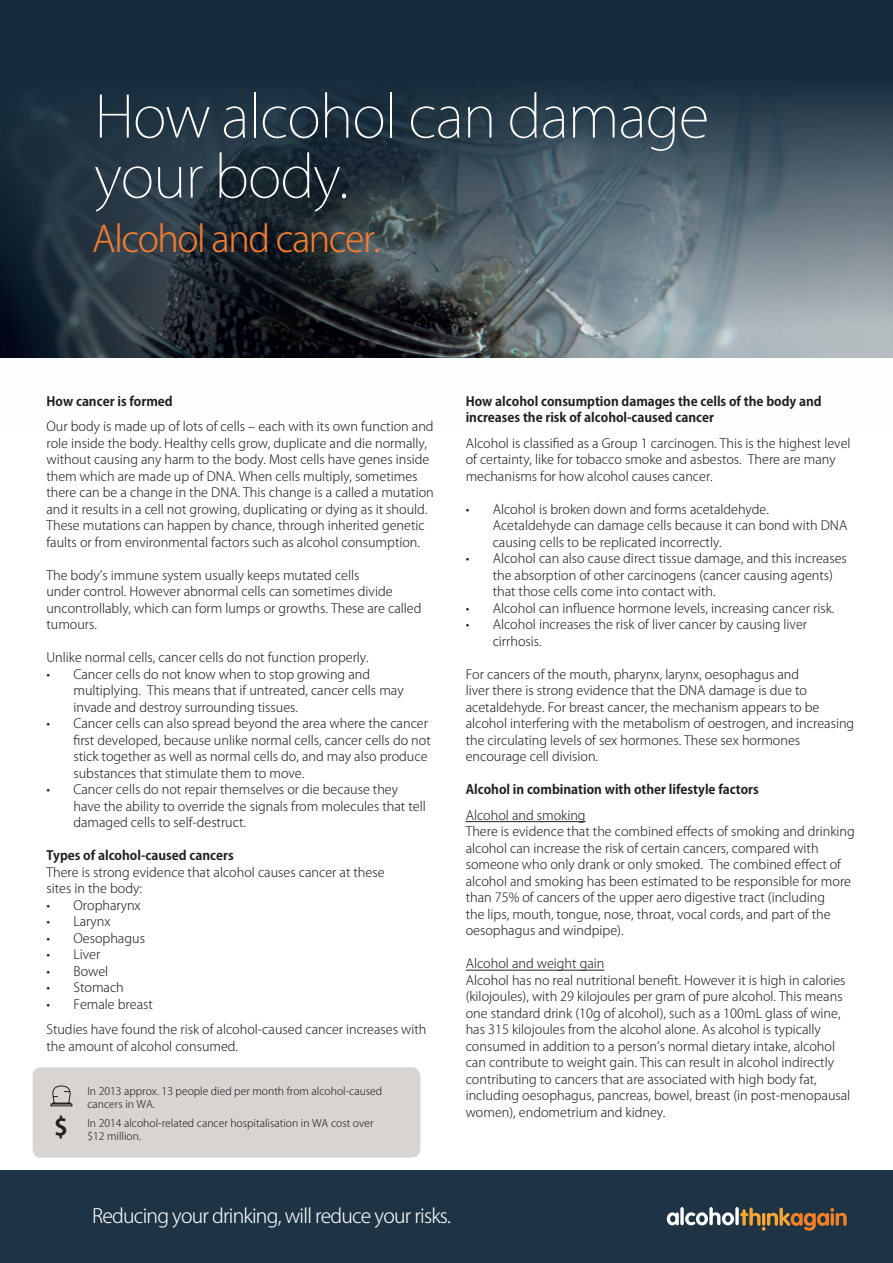
<style>
.page{position:relative;width:893px;height:1263px;background:#fff}
.page>*{position:absolute;margin:0;border:0;box-sizing:border-box;transform-origin:0 0}
.t1{font:200 57px/60px "Koz Go Pr 6 N";letter-spacing:-.02em;color:#fff}
.t2{font:300 36px "Koz Go Pr 6 N";letter-spacing:-.04em;color:#f47c31}
.t3{font:700 24px "Koz Go Pr 6 N";color:#231f20}
.t4{font:300 19.5px "Koz Go Pr 6 N";letter-spacing:-.04em;color:#fff}
.t5{font:300 12.75px/16.5px "Koz Go Pr 6 N";color:#231f20}
.t6{font:700 12.75px/16.5px "Koz Go Pr 6 N";color:#231f20}
.t7{font:300 10.5px/12.6px "Koz Go Pr 6 N";color:#231f20}
</style>
<div class="page">
<div style="left:0;top:1171px;width:893px;height:92px;background:#1e3344"></div>
<svg style="left:667px;top:1212px;width:12px;height:13px"></svg>
<svg style="left:680px;top:1207px;width:4px;height:18px"></svg>
<svg style="left:685px;top:1207px;width:49px;height:18px"></svg>
<svg style="left:735px;top:1207px;width:4px;height:18px"></svg>
<svg style="left:740px;top:1207px;width:107px;height:24px"></svg>
<hr style="left:466px;top:821px;width:120px;height:1px;background:#231f20">
<hr style="left:466px;top:970px;width:138px;height:1px;background:#231f20">
<div style="left:33px;top:1067px;width:387px;height:90px;background:#d7d4d1;border-radius:9px"></div>
<svg style="left:50px;top:1085px;width:23px;height:21px"></svg>
<svg style="left:0;top:0;width:893px;height:358px;background:#364652"></svg>
<h1 class="t1" style="left:95px;top:88px;width:616px">How alcohol can damage your body.</h1>
<h2 class="t2" style="left:92px;top:218px;width:290px">Alcohol and cancer.</h2>
<p class="t6" style="left:46px;top:393px;width:128px">How cancer is formed</p>
<p class="t5" style="left:46px;top:419px;width:389px">Our body is made up of lots of cells – each with its own function and role inside the body. Healthy cells grow, duplicate and die normally, without causing any harm to the body. Most cells have genes inside them which are made up of DNA. When cells multiply, sometimes there can be a change in the DNA. This change is a called a mutation and it results in a cell not growing, duplicating or dying as it should.<br>These mutations can happen by chance, through inherited genetic faults or from environmental factors such as alcohol consumption.</p>
<p class="t5" style="left:46px;top:567px;width:376px">The body’s immune system usually keeps mutated cells<br>under control. However abnormal cells can sometimes divide uncontrollably, which can form lumps or growths. These are called tumours.</p>
<p class="t5" style="left:46px;top:650px;width:324px">Unlike normal cells, cancer cells do not function properly.</p>
<p class="t5" style="left:73px;top:666px;width:332px;text-indent:-27px">• Cancer cells do not know when to stop growing and multiplying. This means that if untreated, cancer cells may invade and destroy surrounding tissues.</p>
<p class="t5" style="left:73px;top:716px;width:359px;text-indent:-27px">• Cancer cells can also spread beyond the area where the cancer first developed, because unlike normal cells, cancer cells do not stick together as well as normal cells do, and may also produce substances that stimulate them to move.</p>
<p class="t5" style="left:73px;top:782px;width:354px;text-indent:-27px">• Cancer cells do not repair themselves or die because they have the ability to override the signals from molecules that tell damaged cells to self-destruct.</p>
<p class="t6" style="left:46px;top:847px;width:189px">Types of alcohol-caused cancers</p>
<p class="t5" style="left:46px;top:864px;width:340px">There is strong evidence that alcohol causes cancer at these sites in the body:</p>
<p class="t5" style="left:46px;top:897px;width:96px">• Oropharynx</p>
<p class="t5" style="left:46px;top:913px;width:66px">• Larynx</p>
<p class="t5" style="left:46px;top:930px;width:100px">• Oesophagus</p>
<p class="t5" style="left:46px;top:946px;width:55px">• Liver</p>
<p class="t5" style="left:46px;top:963px;width:63px">• Bowel</p>
<p class="t5" style="left:46px;top:979px;width:79px">• Stomach</p>
<p class="t5" style="left:46px;top:991px;width:381px;line-height:25.5px">• Female breast<br>Studies have found the risk of alcohol-caused cancer increases with</p>
<p class="t5" style="left:46px;top:1038px;width:193px">the amount of alcohol consumed.</p>
<h3 class="t3" style="left:54px;top:1114px;width:15px">$</h3>
<p class="t7" style="left:87px;top:1085px;width:296px">In 2013 approx. 13 people died per month from alcohol-caused cancers in WA.</p>
<p class="t7" style="left:87px;top:1117px;width:288px">In 2014 alcohol-related cancer hospitalisation in WA cost over</p>
<p class="t7" style="left:87px;top:1130px;width:55px">$12 million.</p>
<p class="t6" style="left:466px;top:393px;width:357px">How alcohol consumption damages the cells of the body and increases the risk of alcohol-caused cancer</p>
<p class="t5" style="left:466px;top:435px;width:386px">Alcohol is classified as a Group 1 carcinogen. This is the highest level of certainty, like for tobacco smoke and asbestos. There are many mechanisms for how alcohol causes cancer.</p>
<p class="t5" style="left:493px;top:501px;width:356px;text-indent:-27px">• Alcohol is broken down and forms acetaldehyde.<br>Acetaldehyde can damage cells because it can bond with DNA causing cells to be replicated incorrectly.</p>
<p class="t5" style="left:493px;top:551px;width:356px;text-indent:-27px">• Alcohol can also cause direct tissue damage, and this increases the absorption of other carcinogens (cancer causing agents) that those cells come into contact with.</p>
<p class="t5" style="left:466px;top:600px;width:370px">• Alcohol can influence hormone levels, increasing cancer risk.</p>
<p class="t5" style="left:493px;top:617px;width:316px;text-indent:-27px">• Alcohol increases the risk of liver cancer by causing liver cirrhosis.</p>
<p class="t5" style="left:466px;top:666px;width:390px">For cancers of the mouth, pharynx, larynx, oesophagus and<br>liver there is strong evidence that the DNA damage is due to acetaldehyde. For breast cancer, the mechanism appears to be alcohol interfering with the metabolism of oestrogen, and increasing the circulating levels of sex hormones. These sex hormones encourage cell division.</p>
<p class="t6" style="left:466px;top:782px;width:295px">Alcohol in combination with other lifestyle factors</p>
<p class="t5" style="left:466px;top:807px;width:391px">Alcohol and smoking<br>There is evidence that the combined effects of smoking and drinking alcohol can increase the risk of certain cancers, compared with someone who only drank or only smoked. The combined effect of alcohol and smoking has been estimated to be responsible for more than 75% of cancers of the upper aero digestive tract (including<br>the lips, mouth, tongue, nose, throat, vocal cords, and part of the oesophagus and windpipe).</p>
<p class="t5" style="left:466px;top:955px;width:386px">Alcohol and weight gain<br>Alcohol has no real nutritional benefit. However it is high in calories (kilojoules), with 29 kilojoules per gram of pure alcohol. This means one standard drink (10g of alcohol), such as a 100mL glass of wine, has 315 kilojoules from the alcohol alone. As alcohol is typically consumed in addition to a person’s normal dietary intake, alcohol can contribute to weight gain. This can result in alcohol indirectly contributing to cancers that are associated with high body fat, including oesophagus, pancreas, bowel, breast (in post-menopausal women), endometrium and kidney.</p>
<h3 class="t4" style="left:92px;top:1205px;width:360px">Reducing your drinking, will reduce your risks.</h3>
</div>
